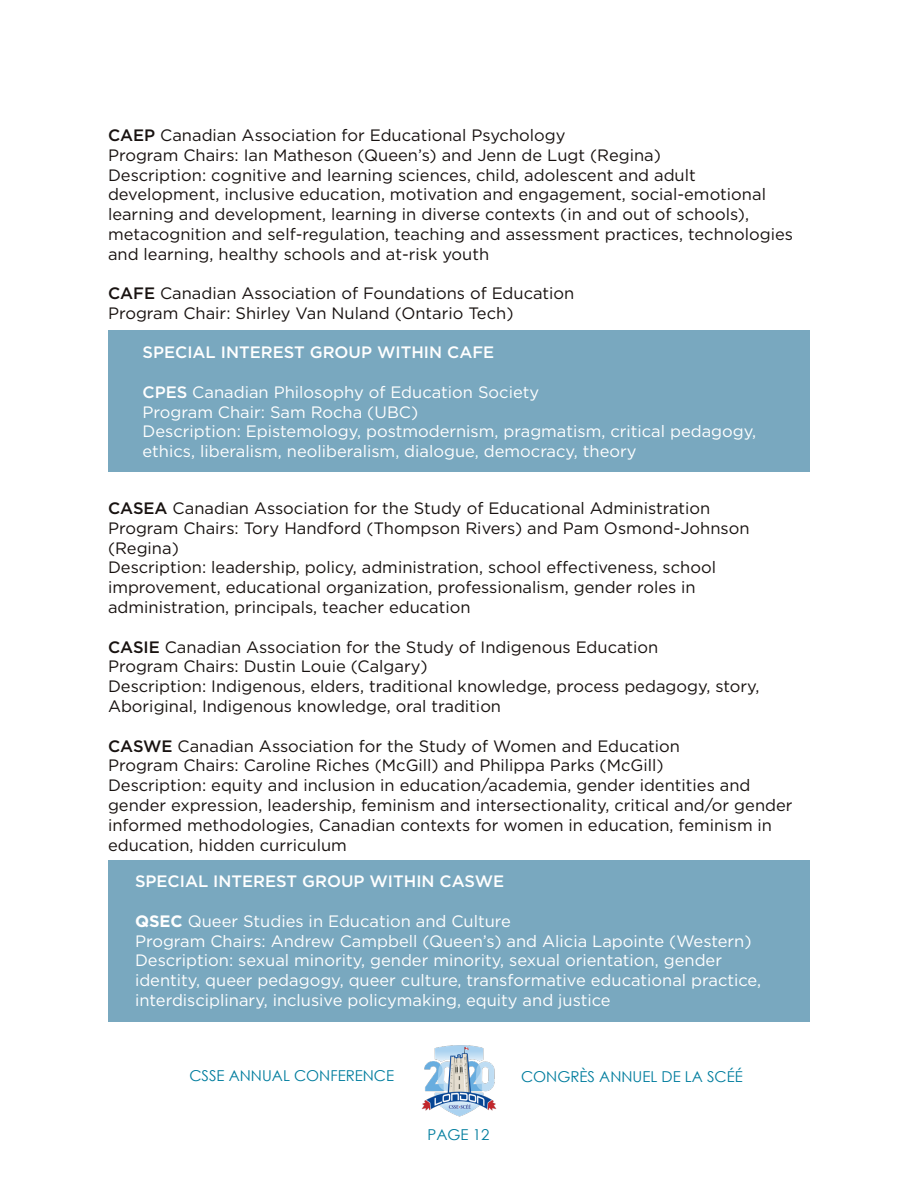
<style>
.page{position:relative;width:918px;height:1188px;background:#fff}
.page>*{position:absolute;margin:0;border:0;box-sizing:border-box;transform-origin:0 0}
.Body_text_under_Head{font:16.5px/19.8px "Gotham";color:#181210}
.Box_body_text{font:16.5px/19.8px "Gotham";color:#fff}
.Heading_3{font:500 16.5px "Gotham";color:#fff}
.t1{font:15px "Century Gothic";color:#007d9e}
.s1{font-weight:500}
.s2{font-weight:700}
</style>
<div class="page">
<img style="left:421px;top:1045px;width:76px;height:72px">
<div style="left:108px;top:330px;width:702px;height:142px;background:#79a8bf"></div>
<div style="left:108px;top:860px;width:702px;height:162px;background:#79a8bf"></div>
<p class="Body_text_under_Head" style="left:108px;top:125px;width:687px"><span class="s1">CAEP</span> Canadian Association for Educational Psychology<br>Program Chairs: Ian Matheson (Queen’s) and Jenn de Lugt (Regina)<br>Description: cognitive and learning sciences, child, adolescent and adult development, inclusive education, motivation and engagement, social-emotional learning and development, learning in diverse contexts (in and out of schools), metacognition and self-regulation, teaching and assessment practices, technologies and learning, healthy schools and at-risk youth</p>
<p class="Body_text_under_Head" style="left:108px;top:283px;width:468px"><span class="s1">CAFE</span> Canadian Association of Foundations of Education<br>Program Chair: Shirley Van Nuland (Ontario Tech)</p>
<p class="Heading_3" style="left:143px;top:342px;width:353px">SPECIAL INTEREST GROUP WITHIN CAFE</p>
<p class="Box_body_text" style="left:143px;top:382px;width:398px"><span class="s1">CPES</span> Canadian Philosophy of Education Society</p>
<p class="Box_body_text" style="left:143px;top:401px;width:615px">Program Chair: Sam Rocha (UBC)<br>Description: Epistemology, postmodernism, pragmatism, critical pedagogy, ethics, liberalism, neoliberalism, dialogue, democracy, theory</p>
<p class="Body_text_under_Head" style="left:108px;top:498px;width:643px"><span class="s1">CASEA</span> Canadian Association for the Study of Educational Administration Program Chairs: Tory Handford (Thompson Rivers) and Pam Osmond-Johnson (Regina)<br>Description: leadership, policy, administration, school effectiveness, school improvement, educational organization, professionalism, gender roles in administration, principals, teacher education</p>
<p class="Body_text_under_Head" style="left:108px;top:637px;width:653px"><span class="s1">CASIE</span> Canadian Association for the Study of Indigenous Education<br>Program Chairs: Dustin Louie (Calgary)<br>Description: Indigenous, elders, traditional knowledge, process pedagogy, story, Aboriginal, Indigenous knowledge, oral tradition</p>
<p class="Body_text_under_Head" style="left:108px;top:736px;width:686px"><span class="s1">CASWE</span> Canadian Association for the Study of Women and Education<br>Program Chairs: Caroline Riches (McGill) and Philippa Parks (McGill)<br>Description: equity and inclusion in education/academia, gender identities and gender expression, leadership, feminism and intersectionality, critical and/or gender informed methodologies, Canadian contexts for women in education, feminism in education, hidden curriculum</p>
<p class="Heading_3" style="left:135px;top:871px;width:371px">SPECIAL INTEREST GROUP WITHIN CASWE</p>
<p class="Box_body_text" style="left:135px;top:911px;width:628px"><span class="s2">QSEC</span> Queer Studies in Education and Culture<br>Program Chairs: Andrew Campbell (Queen’s) and Alicia Lapointe (Western)<br>Description: sexual minority, gender minority, sexual orientation, gender identity, queer pedagogy, queer culture, transformative educational practice, interdisciplinary, inclusive policymaking, equity and justice</p>
<p class="t1" style="left:189px;top:1065px;width:206px">CSSE ANNUAL CONFERENCE</p>
<p class="t1" style="left:521px;top:1066px;width:223px">CONGRÈS ANNUEL DE LA SCÉÉ</p>
<p class="t1" style="left:428px;top:1124px;width:63px">PAGE 12</p>
</div>
